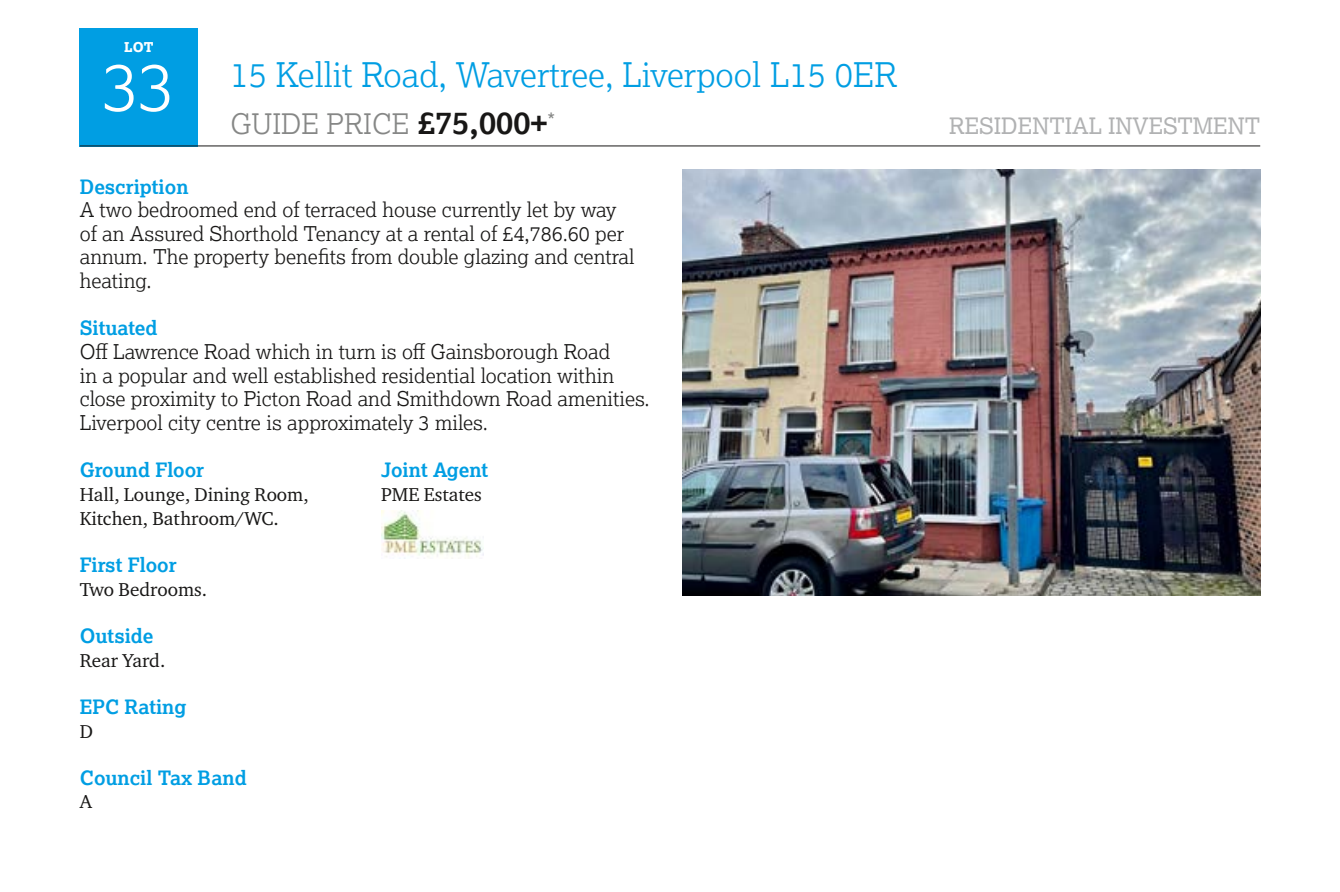
<style>
.page{position:relative;width:1340px;height:892px;background:#fff}
.page>*{position:absolute;margin:0;border:0;box-sizing:border-box;transform-origin:0 0}
.t1{font:300 67.5px "Lexia";color:#fff}
.t2{font:300 33.75px "Lexia";color:#009ee3}
.t3{font:300 28.12px "Lexia";color:#868786}
.t4{font:22.5px "Lexia";color:#b1b2b3}
.t5{font:300 20.25px/23.6px "Lexia";color:#181716}
.t6{font:700 19.8px "Lexia";color:#009ee3}
.t7{font:19.12px/23.6px "Charter ITC Pro";color:#181716}
.t8{font:800 13.5px "Lexia";color:#fff}
.s1{font-weight:700;font-size:31.5px;color:#181716}
</style>
<div class="page">
<div style="left:80px;top:28px;width:118px;height:118px;background:#009ee3"></div>
<hr style="left:80px;top:145px;width:1180px;height:1px;background:#181716">
<img style="left:381px;top:510px;width:102px;height:48px">
<img style="left:682px;top:170px;width:578px;height:425px">
<p class="t8" style="left:124px;top:38px;width:31px">LOT</p>
<h1 class="t1" style="left:103px;top:44px;width:74px">33</h1>
<h2 class="t2" style="left:230px;top:53px;width:668px">15 Kellit Road, Wavertree, Liverpool L15 0ER</h2>
<h3 class="t3" style="left:230px;top:106px;width:326px">GUIDE PRICE <span class="s1">£75,000+</span><sup>*</sup></h3>
<p class="t4" style="left:949px;top:112px;width:313px">RESIDENTIAL INVESTMENT</p>
<p class="t6" style="left:80px;top:174px;width:110px">Description</p>
<p class="t5" style="left:80px;top:197px;width:556px">A two bedroomed end of terraced house currently let by way of an Assured Shorthold Tenancy at a rental of £4,786.60 per annum. The property benefits from double glazing and central heating.</p>
<p class="t6" style="left:80px;top:315px;width:79px">Situated</p>
<p class="t5" style="left:80px;top:339px;width:571px">Off Lawrence Road which in turn is off Gainsborough Road<br>in a popular and well established residential location within close proximity to Picton Road and Smithdown Road amenities.<br>Liverpool city centre is approximately 3 miles.</p>
<p class="t6" style="left:80px;top:457px;width:126px">Ground Floor</p>
<p class="t7" style="left:80px;top:482px;width:230px">Hall, Lounge, Dining Room,<br>Kitchen, Bathroom/WC.</p>
<p class="t6" style="left:80px;top:552px;width:98px">First Floor</p>
<p class="t7" style="left:80px;top:576px;width:129px">Two Bedrooms.</p>
<p class="t6" style="left:80px;top:623px;width:75px">Outside</p>
<p class="t7" style="left:80px;top:647px;width:87px">Rear Yard.</p>
<p class="t6" style="left:80px;top:693px;width:108px">EPC Rating</p>
<p class="t7" style="left:80px;top:718px;width:15px">D</p>
<p class="t6" style="left:80px;top:764px;width:168px">Council Tax Band</p>
<p class="t7" style="left:80px;top:789px;width:14px">A</p>
<p class="t6" style="left:381px;top:457px;width:109px">Joint Agent</p>
<p class="t7" style="left:381px;top:482px;width:102px">PME Estates</p>
</div>
